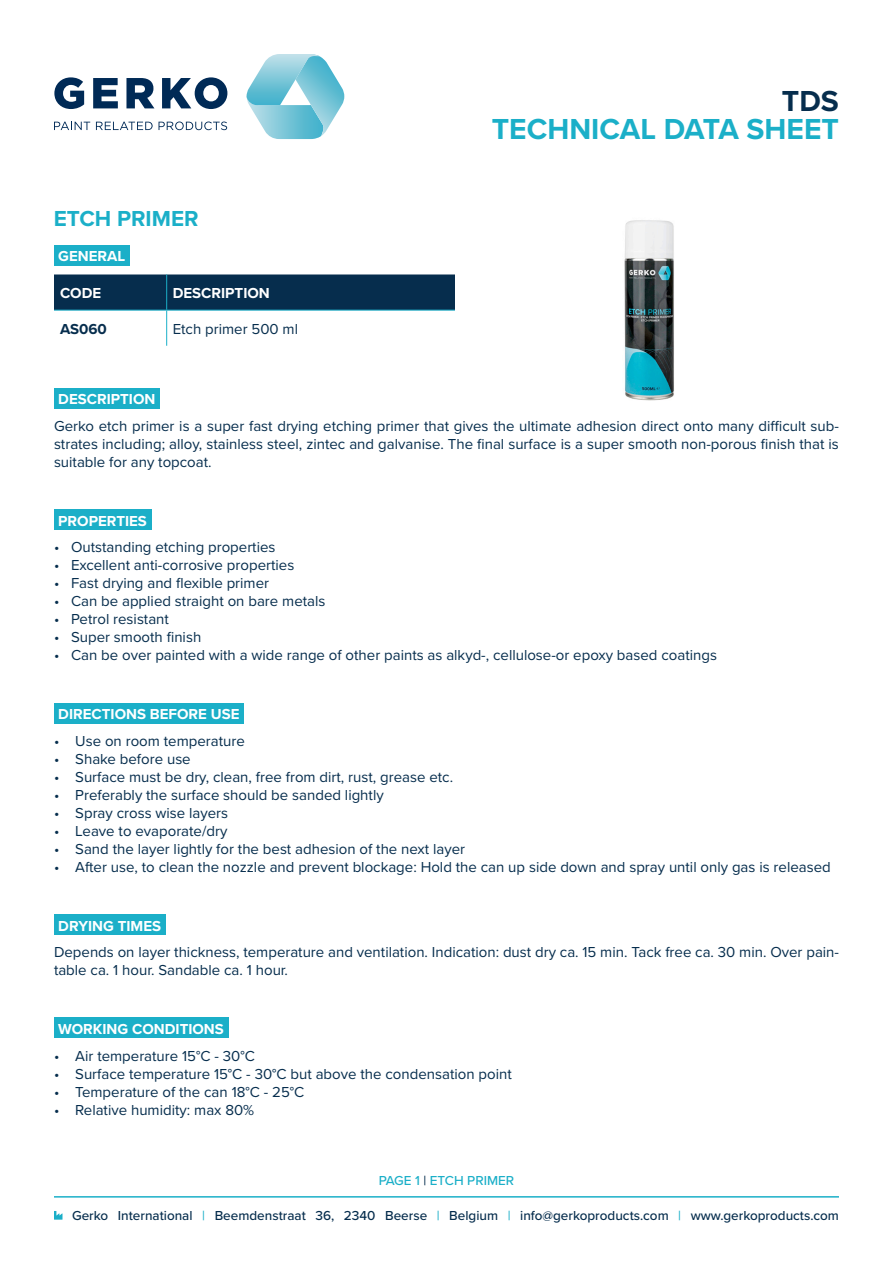
<style>
.page{position:relative;width:893px;height:1263px;background:#fff}
.page>*{position:absolute;margin:0;border:0;box-sizing:border-box;transform-origin:0 0}
.t1{font:700 30px "Proxima Nova";color:#1bafc8}
.t2{font:700 30px "Proxima Nova";color:#062d4d}
.t3{font:700 22.5px "Proxima Nova";color:#1bafc8}
.Alineastijl{font:15px/18px "Proxima Nova";color:#062d4d;text-align:justify}
.t4{font:700 15px "Proxima Nova";color:#fff}
.t5{font:700 15px "Proxima Nova";color:#062d4d}
.t6{font:500 13.5px "Proxima Nova";color:#062d4d}
.t7{font:500 13.5px "Proxima Nova";color:#1bafc8}
.s1{color:#062d4d}
.s2{color:#1bafc8}
</style>
<div class="page">
<div style="left:54px;top:245px;width:75px;height:21px;background:#1bafc8"></div>
<div style="left:54px;top:274px;width:401px;height:36px;background:#062d4d"></div>
<hr style="left:166px;top:274px;width:1px;height:36px;background:#1bafc8">
<hr style="left:54px;top:310px;width:113px;height:1px;background:#1bafc8">
<hr style="left:167px;top:310px;width:672px;height:1px;background:#1bafc8">
<hr style="left:166px;top:310px;width:1px;height:36px;background:#1bafc8">
<div style="left:54px;top:510px;width:97px;height:20px;background:#1bafc8"></div>
<div style="left:54px;top:1018px;width:174px;height:20px;background:#1bafc8"></div>
<div style="left:54px;top:703px;width:190px;height:20px;background:#1bafc8"></div>
<div style="left:54px;top:388px;width:106px;height:21px;background:#1bafc8"></div>
<div style="left:54px;top:914px;width:111px;height:21px;background:#1bafc8"></div>
<svg style="left:54px;top:122px;width:36px;height:8px"></svg>
<svg style="left:96px;top:122px;width:57px;height:8px"></svg>
<svg style="left:159px;top:122px;width:68px;height:8px"></svg>
<svg style="left:54px;top:77px;width:30px;height:32px"></svg>
<svg style="left:93px;top:78px;width:25px;height:30px"></svg>
<svg style="left:126px;top:78px;width:28px;height:30px"></svg>
<svg style="left:162px;top:77px;width:65px;height:32px"></svg>
<svg style="left:246px;top:54px;width:98px;height:85px"></svg>
<svg style="left:54px;top:1211px;width:8px;height:8px"></svg>
<hr style="left:54px;top:1196px;width:785px;height:1px;background:#1bafc8">
<img style="left:456px;top:220px;width:383px;height:181px">
<p class="t3" style="left:54px;top:202px;width:146px">ETCH PRIMER</p>
<p class="t4" style="left:58px;top:245px;width:68px">GENERAL</p>
<p class="t4" style="left:60px;top:282px;width:43px">CODE</p>
<p class="t4" style="left:173px;top:282px;width:99px">DESCRIPTION</p>
<p class="t5" style="left:60px;top:318px;width:48px">AS060</p>
<p class="Alineastijl" style="left:173px;top:319px;width:127px">Etch primer 500 ml</p>
<p class="t4" style="left:58px;top:388px;width:99px">DESCRIPTION</p>
<p class="t2" style="left:782px;top:78px;width:58px">TDS</p>
<p class="t1" style="left:492px;top:107px;width:349px">TECHNICAL DATA SHEET</p>
<p class="Alineastijl" style="left:54px;top:416px;width:786px">Gerko etch primer is a super fast drying etching primer that gives the ultimate adhesion direct onto many difficult sub&shy;strates including; alloy, stainless steel, zintec and galvanise. The final surface is a super smooth non-porous finish that is suitable for any topcoat.</p>
<p class="t4" style="left:58px;top:509px;width:90px">PROPERTIES</p>
<p class="Alineastijl" style="left:54px;top:538px;width:223px">• Outstanding etching properties</p>
<p class="Alineastijl" style="left:54px;top:556px;width:242px">• Excellent anti-corrosive properties</p>
<p class="Alineastijl" style="left:54px;top:574px;width:217px">• Fast drying and flexible primer</p>
<p class="Alineastijl" style="left:54px;top:592px;width:273px">• Can be applied straight on bare metals</p>
<p class="Alineastijl" style="left:54px;top:610px;width:116px">• Petrol resistant</p>
<p class="Alineastijl" style="left:54px;top:628px;width:149px">• Super smooth finish</p>
<p class="Alineastijl" style="left:54px;top:646px;width:664px">• Can be over painted with a wide range of other paints as alkyd-, cellulose-or epoxy based coatings</p>
<p class="t4" style="left:58px;top:703px;width:183px">DIRECTIONS BEFORE USE</p>
<p class="Alineastijl" style="left:54px;top:731px;width:192px">• Use on room temperature</p>
<p class="Alineastijl" style="left:54px;top:749px;width:138px">• Shake before use</p>
<p class="Alineastijl" style="left:54px;top:767px;width:401px">• Surface must be dry, clean, free from dirt, rust, grease etc.</p>
<p class="Alineastijl" style="left:54px;top:785px;width:331px">• Preferably the surface should be sanded lightly</p>
<p class="Alineastijl" style="left:54px;top:803px;width:176px">• Spray cross wise layers</p>
<p class="Alineastijl" style="left:54px;top:821px;width:175px">• Leave to evaporate/dry</p>
<p class="Alineastijl" style="left:54px;top:839px;width:413px">• Sand the layer lightly for the best adhesion of the next layer</p>
<p class="Alineastijl" style="left:54px;top:857px;width:778px">• After use, to clean the nozzle and prevent blockage: Hold the can up side down and spray until only gas is released</p>
<p class="t4" style="left:58px;top:914px;width:104px">DRYING TIMES</p>
<p class="Alineastijl" style="left:54px;top:942px;width:786px">Depends on layer thickness, temperature and ventilation. Indication: dust dry ca. 15 min. Tack free ca. 30 min. Over pain&shy;table ca. 1 hour. Sandable ca. 1 hour.</p>
<p class="t4" style="left:58px;top:1018px;width:167px">WORKING CONDITIONS</p>
<p class="Alineastijl" style="left:54px;top:1046px;width:202px">• Air temperature 15°C - 30°C</p>
<p class="Alineastijl" style="left:54px;top:1064px;width:459px">• Surface temperature 15°C - 30°C but above the condensation point</p>
<p class="Alineastijl" style="left:54px;top:1082px;width:252px">• Temperature of the can 18°C - 25°C</p>
<p class="Alineastijl" style="left:54px;top:1100px;width:202px">• Relative humidity: max 80%</p>
<p class="t7" style="left:379px;top:1170px;width:137px">PAGE 1 <span class="s1">|</span> ETCH PRIMER</p>
<p class="t6" style="left:72px;top:1205px;width:768px">Gerko International <span class="s2">|</span> Beemdenstraat 36, 2340 Beerse <span class="s2">|</span> Belgium <span class="s2">|</span> info@gerkoproducts.com <span class="s2">|</span> www.gerkoproducts.com</p>
</div>
